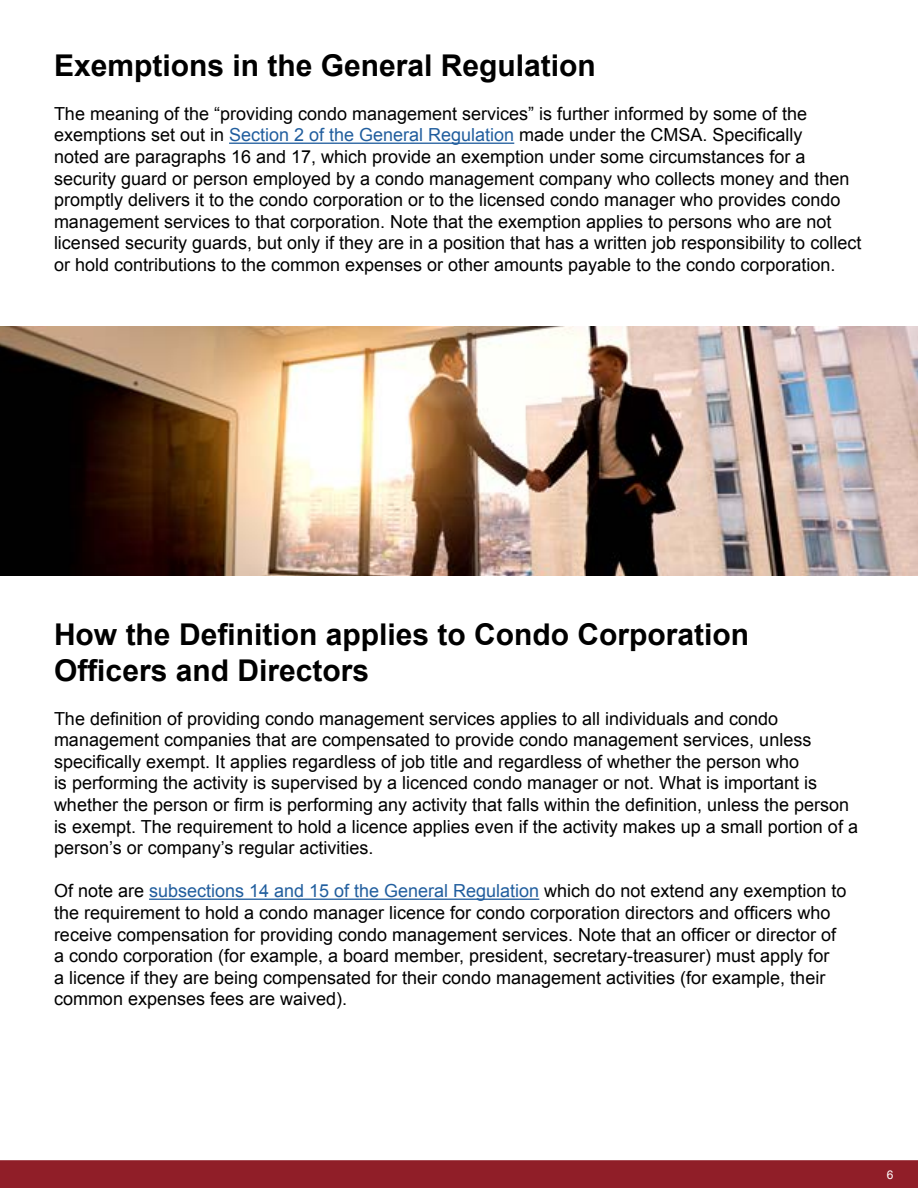
<style>
.page{position:relative;width:918px;height:1188px;background:#fff}
.page>*{position:absolute;margin:0;border:0;box-sizing:border-box;transform-origin:0 0}
.t1{font:700 30px/36px "Arial";color:#000}
.t2{font:18px/21.6px "Arial";color:#000}
.t3{font:12px "Arial";color:#fff}
.s1{color:#215e9e}
</style>
<div class="page">
<hr style="left:229px;top:143px;width:285px;height:1px;background:#215e9e">
<hr style="left:149px;top:899px;width:390px;height:1px;background:#215e9e">
<img style="left:0;top:326px;width:918px;height:250px">
<div style="left:0;top:1160px;width:918px;height:28px;background:#901e28"></div>
<h1 class="t1" style="left:54px;top:48px;width:543px">Exemptions in the General Regulation</h1>
<p class="t2" style="left:54px;top:103px;width:809px">The meaning of the “providing condo management services” is further informed by some of the exemptions set out in <span class="s1">Section 2 of the General Regulation</span> made under the CMSA. Specifically<br>noted are paragraphs 16 and 17, which provide an exemption under some circumstances for a security guard or person employed by a condo management company who collects money and then promptly delivers it to the condo corporation or to the licensed condo manager who provides condo management services to that corporation. Note that the exemption applies to persons who are not licensed security guards, but only if they are in a position that has a written job responsibility to collect or hold contributions to the common expenses or other amounts payable to the condo corporation.</p>
<h1 class="t1" style="left:54px;top:618px;width:697px">How the Definition applies to Condo Corporation<br>Officers and Directors</h1>
<p class="t2" style="left:54px;top:708px;width:806px">The definition of providing condo management services applies to all individuals and condo management companies that are compensated to provide condo management services, unless specifically exempt. It applies regardless of job title and regardless of whether the person who<br>is performing the activity is supervised by a licenced condo manager or not. What is important is whether the person or firm is performing any activity that falls within the definition, unless the person is exempt. The requirement to hold a licence applies even if the activity makes up a small portion of a person’s or company’s regular activities.</p>
<p class="t2" style="left:54px;top:880px;width:794px">Of note are <span class="s1">subsections 14 and 15 of the General Regulation</span> which do not extend any exemption to the requirement to hold a condo manager licence for condo corporation directors and officers who receive compensation for providing condo management services. Note that an officer or director of a condo corporation (for example, a board member, president, secretary-treasurer) must apply for<br>a licence if they are being compensated for their condo management activities (for example, their common expenses fees are waived).</p>
<p class="t3" style="left:887px;top:1167px;width:8px">6</p>
</div>
